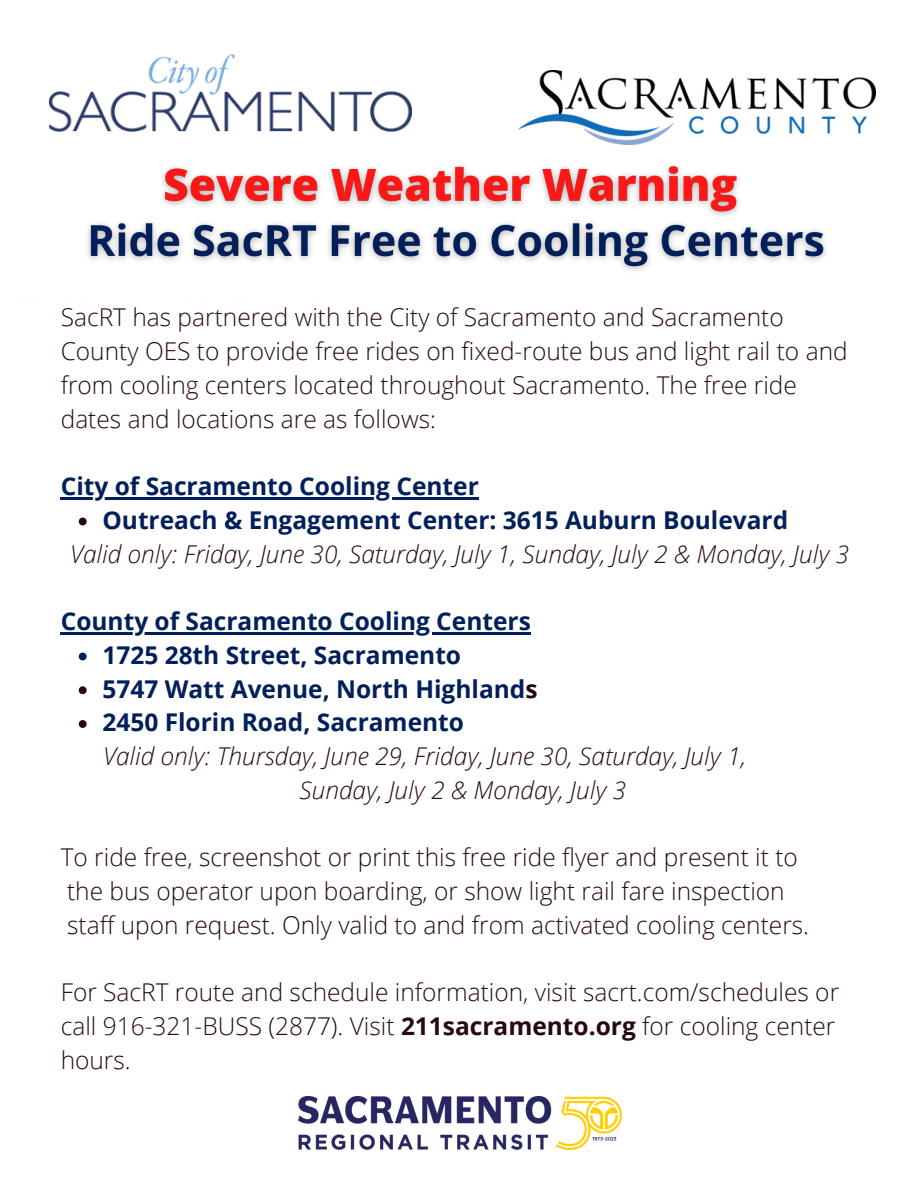
<style>
.page{position:relative;width:918px;height:1188px;background:#fff}
.page>*{position:absolute;margin:0;border:0;box-sizing:border-box;transform-origin:0 0}
.t1{font:300 24.45px/33.8px "Open Sans";color:#270a11}
.t2{font:700 24.45px "Open Sans";color:#001f5b}
.t3{font:italic 300 24.45px/33.8px "Open Sans";color:#270a11}
.s1{color:#270a11}
.s2{font-weight:700}
</style>
<div class="page">
<svg style="left:79px;top:518px;width:8px;height:7px"></svg>
<svg style="left:79px;top:653px;width:8px;height:7px"></svg>
<svg style="left:79px;top:686px;width:8px;height:8px"></svg>
<svg style="left:79px;top:720px;width:8px;height:8px"></svg>
<hr style="left:61px;top:497px;width:418px;height:3px;background:#001f5b">
<hr style="left:61px;top:632px;width:470px;height:3px;background:#001f5b">
<img style="left:49px;top:55px;width:362px;height:76px">
<img style="left:519px;top:70px;width:356px;height:73px">
<img style="left:298px;top:1096px;width:323px;height:53px">
<img style="left:87px;top:143px;width:739px;height:128px">
<p class="t1" style="left:61px;top:300px;width:788px">SacRT has partnered with the City of Sacramento and Sacramento County OES to provide free rides on fixed-route bus and light rail to and from cooling centers located throughout Sacramento. The free ride dates and locations are as follows:</p>
<p class="t2" style="left:61px;top:469px;width:420px">City of Sacramento Cooling Center</p>
<p class="t2" style="left:102px;top:503px;width:687px">Outreach &amp; Engagement Center: 3615 Auburn Boulevard</p>
<p class="t3" style="left:70px;top:536px;width:781px">Valid only: Friday, June 30, Saturday, July 1, Sunday, July 2 &amp; Monday, July 3</p>
<p class="t2" style="left:61px;top:604px;width:472px">County of Sacramento Cooling Centers</p>
<p class="t2" style="left:102px;top:638px;width:360px">1725 28th Street, Sacramento</p>
<p class="t2" style="left:102px;top:671px;width:437px">5747 Watt Avenue, North Highland<span class="s1">s</span></p>
<p class="t2" style="left:102px;top:705px;width:363px">2450 Florin Road, Sacramento</p>
<p class="t3" style="left:300px;top:739px;width:448px;text-indent:-196px">Valid only: Thursday, June 29, Friday, June 30, Saturday, July 1,<br>Sunday, July 2 &amp; Monday, July 3</p>
<p class="t1" style="left:61px;top:840px;width:750px">To ride free, screenshot or print this free ride flyer and present it to the bus operator upon boarding, or show light rail fare inspection staff upon request. Only valid to and from activated cooling centers.</p>
<p class="t1" style="left:61px;top:975px;width:780px">For SacRT route and schedule information, visit sacrt.com/schedules or call 916-321-BUSS (2877). Visit <span class="s2">211sacramento.org</span> for cooling center hours.</p>
</div>
